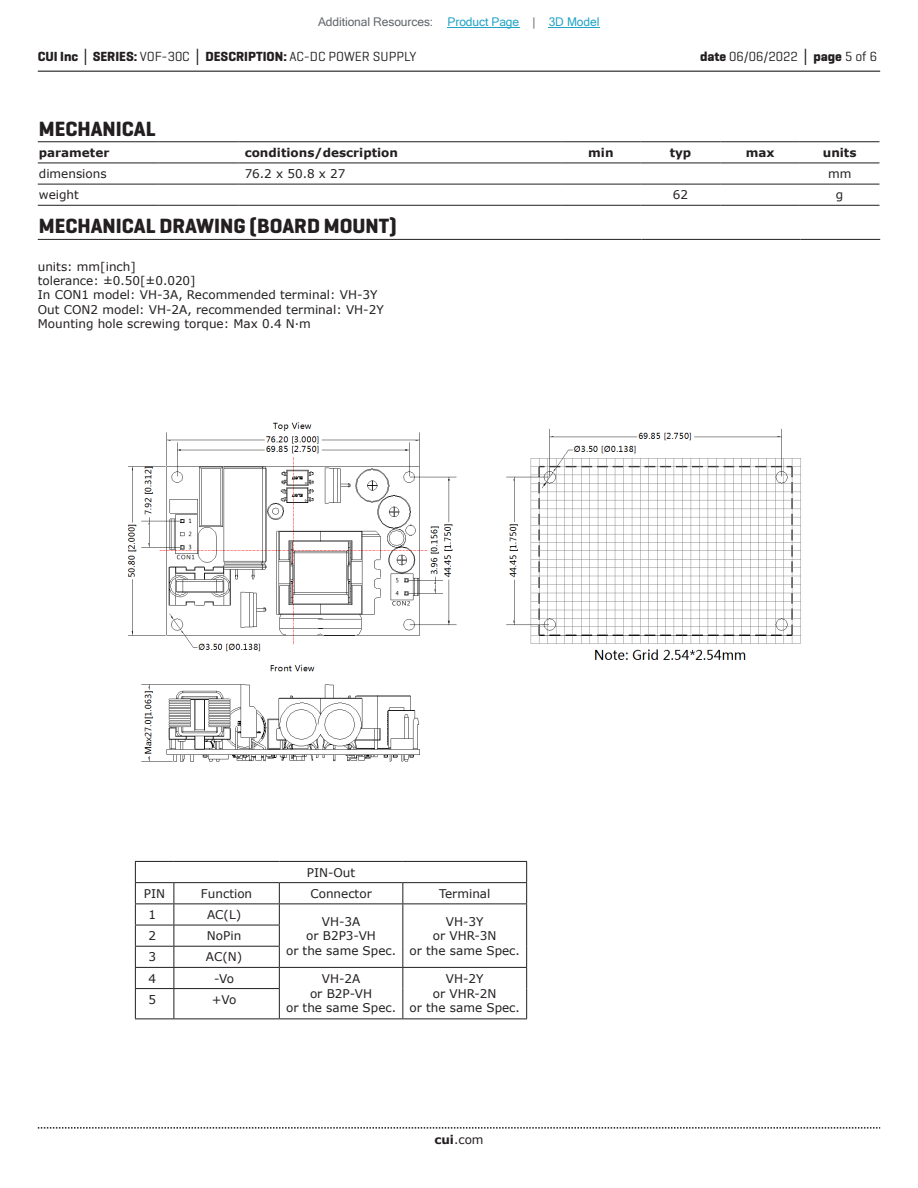
<style>
.page{position:relative;width:918px;height:1188px;background:#fff}
.page>*{position:absolute;margin:0;border:0;box-sizing:border-box;transform-origin:0 0}
.t1{font:700 21px "Geogrotesque";color:#231f20}
.t2{font:700 13.5px "Geogrotesque";color:#231f20}
.t3{font:13.5px "Geogrotesque";color:#231f20}
.t4{font:12px/14.4px "Verdana";color:#231f20;text-align:center}
.t5{font:700 12px "Verdana";color:#231f20}
.t6{font:12px "Microsoft Sans Serif";letter-spacing:-.005em;color:#63676b}
.s1{color:#23a4c6}
.s2{font-family:"Verdana"}
.s3{font-weight:400}
.s4{font-weight:700}
.s5{font-family:"Verdana";font-weight:700}
</style>
<div class="page">
<hr style="left:38px;top:71px;width:842px;height:1px;background:#231f20">
<svg style="left:38px;top:1127px;width:842px;height:2px"></svg>
<img style="left:129px;top:422px;width:672px;height:340px">
<hr style="left:38px;top:141px;width:121px;height:1px;background:#231f20">
<hr style="left:159px;top:141px;width:80px;height:1px;background:#231f20">
<hr style="left:239px;top:141px;width:322px;height:1px;background:#231f20">
<hr style="left:561px;top:141px;width:80px;height:1px;background:#231f20">
<hr style="left:641px;top:141px;width:79px;height:1px;background:#231f20">
<hr style="left:720px;top:141px;width:80px;height:1px;background:#231f20">
<hr style="left:800px;top:141px;width:79px;height:1px;background:#231f20">
<hr style="left:38px;top:163px;width:121px;height:1px;background:#231f20">
<hr style="left:159px;top:163px;width:80px;height:1px;background:#231f20">
<hr style="left:239px;top:163px;width:322px;height:1px;background:#231f20">
<hr style="left:561px;top:163px;width:80px;height:1px;background:#231f20">
<hr style="left:641px;top:163px;width:79px;height:1px;background:#231f20">
<hr style="left:720px;top:163px;width:80px;height:1px;background:#231f20">
<hr style="left:800px;top:163px;width:79px;height:1px;background:#231f20">
<hr style="left:38px;top:184px;width:121px;height:1px;background:#231f20">
<hr style="left:159px;top:184px;width:80px;height:1px;background:#231f20">
<hr style="left:239px;top:184px;width:322px;height:1px;background:#231f20">
<hr style="left:561px;top:184px;width:80px;height:1px;background:#231f20">
<hr style="left:641px;top:184px;width:79px;height:1px;background:#231f20">
<hr style="left:720px;top:184px;width:80px;height:1px;background:#231f20">
<hr style="left:800px;top:184px;width:79px;height:1px;background:#231f20">
<hr style="left:38px;top:205px;width:121px;height:1px;background:#231f20">
<hr style="left:159px;top:205px;width:80px;height:1px;background:#231f20">
<hr style="left:239px;top:205px;width:322px;height:1px;background:#231f20">
<hr style="left:561px;top:205px;width:80px;height:1px;background:#231f20">
<hr style="left:641px;top:205px;width:79px;height:1px;background:#231f20">
<hr style="left:720px;top:205px;width:80px;height:1px;background:#231f20">
<hr style="left:800px;top:205px;width:79px;height:1px;background:#231f20">
<hr style="left:38px;top:239px;width:524px;height:1px;background:#231f20">
<hr style="left:562px;top:239px;width:79px;height:1px;background:#231f20">
<hr style="left:641px;top:239px;width:80px;height:1px;background:#231f20">
<hr style="left:721px;top:239px;width:80px;height:1px;background:#231f20">
<hr style="left:801px;top:239px;width:79px;height:1px;background:#231f20">
<hr style="left:135px;top:861px;width:39px;height:1px;background:#231f20">
<hr style="left:174px;top:861px;width:105px;height:1px;background:#231f20">
<hr style="left:279px;top:861px;width:124px;height:1px;background:#231f20">
<hr style="left:403px;top:861px;width:124px;height:1px;background:#231f20">
<hr style="left:135px;top:882px;width:39px;height:1px;background:#231f20">
<hr style="left:174px;top:882px;width:105px;height:1px;background:#231f20">
<hr style="left:279px;top:882px;width:124px;height:1px;background:#231f20">
<hr style="left:403px;top:882px;width:124px;height:1px;background:#231f20">
<hr style="left:135px;top:903px;width:39px;height:1px;background:#231f20">
<hr style="left:174px;top:903px;width:105px;height:1px;background:#231f20">
<hr style="left:279px;top:903px;width:124px;height:1px;background:#231f20">
<hr style="left:403px;top:903px;width:124px;height:1px;background:#231f20">
<hr style="left:135px;top:925px;width:39px;height:1px;background:#231f20">
<hr style="left:174px;top:925px;width:106px;height:1px;background:#231f20">
<hr style="left:135px;top:946px;width:39px;height:1px;background:#231f20">
<hr style="left:174px;top:946px;width:106px;height:1px;background:#231f20">
<hr style="left:135px;top:967px;width:39px;height:1px;background:#231f20">
<hr style="left:174px;top:967px;width:105px;height:1px;background:#231f20">
<hr style="left:279px;top:967px;width:124px;height:1px;background:#231f20">
<hr style="left:403px;top:967px;width:124px;height:1px;background:#231f20">
<hr style="left:135px;top:988px;width:39px;height:1px;background:#231f20">
<hr style="left:174px;top:988px;width:106px;height:1px;background:#231f20">
<hr style="left:135px;top:1018px;width:39px;height:1px;background:#231f20">
<hr style="left:174px;top:1018px;width:105px;height:1px;background:#231f20">
<hr style="left:279px;top:1018px;width:124px;height:1px;background:#231f20">
<hr style="left:403px;top:1018px;width:124px;height:1px;background:#231f20">
<svg style="left:135px;top:862px;width:1px;height:156px"></svg>
<svg style="left:174px;top:883px;width:1px;height:135px"></svg>
<svg style="left:279px;top:883px;width:1px;height:135px"></svg>
<svg style="left:402px;top:883px;width:1px;height:135px"></svg>
<svg style="left:526px;top:862px;width:1px;height:156px"></svg>
<hr style="left:448px;top:27px;width:72px;height:1px;background:#23a4c6">
<hr style="left:549px;top:27px;width:51px;height:1px;background:#23a4c6">
<p class="t6" style="left:318px;top:15px;width:283px">Additional Resources: <span class="s1">Product Page</span> | <span class="s1">3D Model</span></p>
<p class="t2" style="left:38px;top:48px;width:380px">CUI Inc <span class="s2">│</span> SERIES: <span class="s3">VOF-30C</span> <span class="s2">│</span> DESCRIPTION: <span class="s3">AC-DC POWER SUPPLY</span></p>
<p class="t3" style="left:700px;top:48px;width:179px"><span class="s4">date</span> 06/06/2022 <span class="s5">│</span> <span class="s4">page</span> 5 of 6</p>
<h1 class="t1" style="left:39px;top:116px;width:118px">MECHANICAL</h1>
<p class="t5" style="left:39px;top:144px;width:72px">parameter</p>
<p class="t5" style="left:245px;top:144px;width:155px">conditions/description</p>
<p class="t5" style="left:588px;top:144px;width:27px">min</p>
<p class="t5" style="left:670px;top:144px;width:23px">typ</p>
<p class="t5" style="left:746px;top:144px;width:30px">max</p>
<p class="t5" style="left:823px;top:144px;width:35px">units</p>
<p class="t4" style="left:39px;top:166px;width:69px">dimensions</p>
<p class="t4" style="left:245px;top:166px;width:102px">76.2 x 50.8 x 27</p>
<p class="t4" style="left:828px;top:166px;width:25px">mm</p>
<p class="t4" style="left:39px;top:188px;width:42px">weight</p>
<p class="t4" style="left:673px;top:188px;width:17px">62</p>
<p class="t4" style="left:836px;top:188px;width:9px">g</p>
<h1 class="t1" style="left:39px;top:213px;width:359px">MECHANICAL DRAWING (BOARD MOUNT)</h1>
<p class="t4" style="left:38px;top:259px;width:347px;text-align:left">units: mm[inch]<br>tolerance: ±0.50[±0.020]<br>In CON1 model: VH-3A, Recommended terminal: VH-3Y Out CON2 model: VH-2A, recommended terminal: VH-2Y Mounting hole screwing torque: Max 0.4 N·m</p>
<p class="t4" style="left:307px;top:865px;width:50px">PIN-Out</p>
<p class="t4" style="left:144px;top:886px;width:23px">PIN</p>
<p class="t4" style="left:201px;top:886px;width:53px">Function</p>
<p class="t4" style="left:310px;top:886px;width:63px">Connector</p>
<p class="t4" style="left:439px;top:886px;width:53px">Terminal</p>
<p class="t4" style="left:148px;top:907px;width:9px">1</p>
<p class="t4" style="left:207px;top:907px;width:36px">AC(L)</p>
<p class="t4" style="left:286px;top:914px;width:112px">VH-3A<br>or B2P3-VH<br>or the same Spec.</p>
<p class="t4" style="left:410px;top:914px;width:112px">VH-3Y<br>or VHR-3N<br>or the same Spec.</p>
<p class="t4" style="left:148px;top:929px;width:9px">2</p>
<p class="t4" style="left:207px;top:929px;width:36px">NoPin</p>
<p class="t4" style="left:148px;top:950px;width:9px">3</p>
<p class="t4" style="left:206px;top:950px;width:38px">AC(N)</p>
<p class="t4" style="left:148px;top:971px;width:9px">4</p>
<p class="t4" style="left:214px;top:971px;width:22px">-Vo</p>
<p class="t4" style="left:286px;top:972px;width:112px">VH-2A<br>or B2P-VH<br>or the same Spec.</p>
<p class="t4" style="left:410px;top:972px;width:112px">VH-2Y<br>or VHR-2N<br>or the same Spec.</p>
<p class="t4" style="left:148px;top:992px;width:9px">5</p>
<p class="t4" style="left:212px;top:992px;width:26px">+Vo</p>
<p class="t4" style="left:434px;top:1132px;width:51px"><span class="s4">cui</span>.com</p>
</div>
